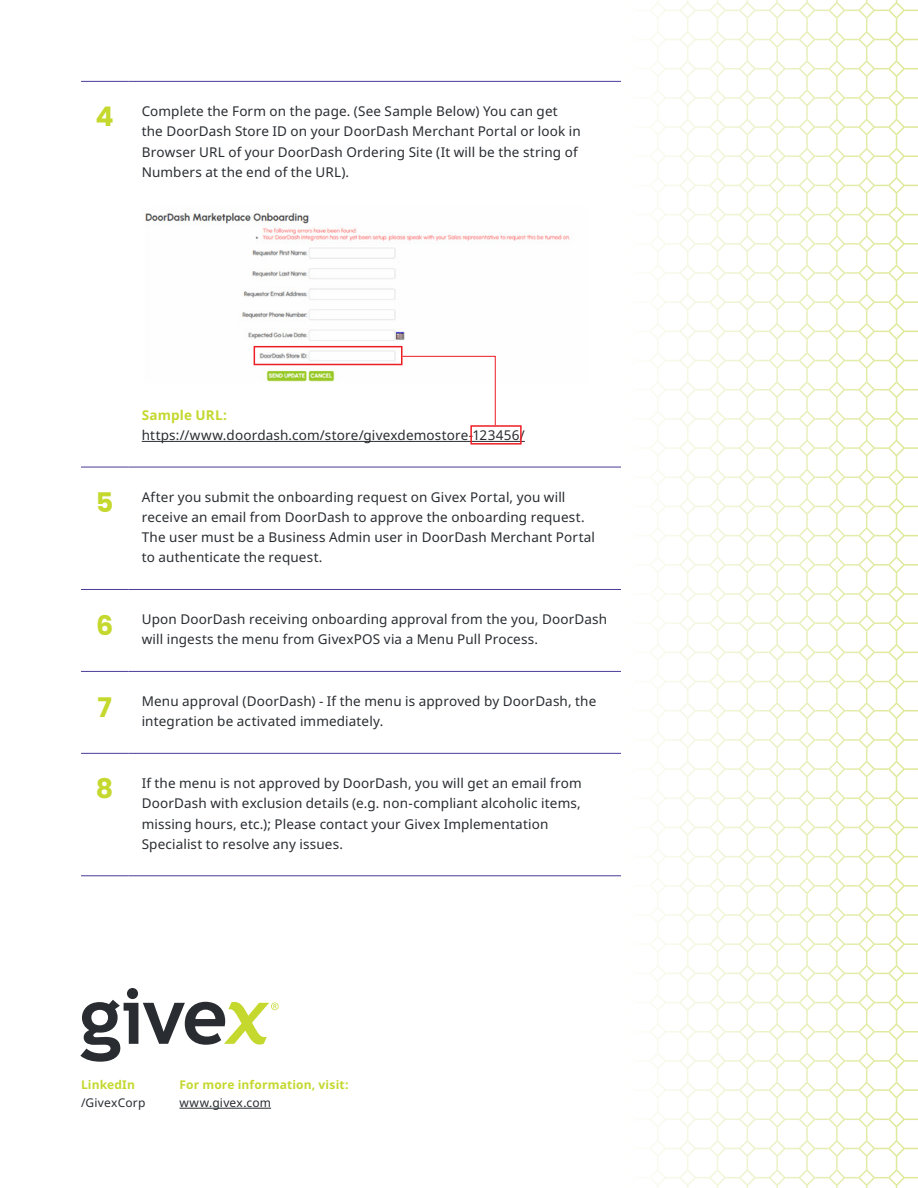
<style>
.page{position:relative;width:918px;height:1188px;background:#fff}
.page>*{position:absolute;margin:0;border:0;box-sizing:border-box;transform-origin:0 0}
.t1{font:13.5px/20.2px "Noto Sans";letter-spacing:.01em;color:#292d31}
.t2{font:700 13.5px "Noto Sans";letter-spacing:.01em;color:#c4d82e}
.t3{font:700 12px "Noto Sans";letter-spacing:.015em;color:#c4d82e}
.t4{font:12px "Noto Sans";letter-spacing:.02em;color:#292d31}
.s1{font-family:"Poppins";font-weight:700;font-size:27px;color:#c4d82e}
</style>
<div class="page">
<svg style="left:619px;top:0;width:299px;height:1188px"></svg>
<svg style="left:80px;top:1000px;width:199px;height:62px"></svg>
<div style="left:127px;top:988px;width:11px;height:11px;background:#292d31;border-radius:50%"></div>
<hr style="left:179px;top:1108px;width:92px;height:1px;background:#292d31">
<hr style="left:81px;top:81px;width:47px;height:1px;background:#493c98">
<hr style="left:128px;top:81px;width:493px;height:1px;background:#493c98">
<hr style="left:81px;top:467px;width:47px;height:1px;background:#493c98">
<hr style="left:128px;top:467px;width:493px;height:1px;background:#493c98">
<hr style="left:81px;top:589px;width:47px;height:1px;background:#493c98">
<hr style="left:128px;top:589px;width:493px;height:1px;background:#493c98">
<hr style="left:81px;top:671px;width:47px;height:1px;background:#493c98">
<hr style="left:128px;top:671px;width:493px;height:1px;background:#493c98">
<hr style="left:81px;top:753px;width:47px;height:1px;background:#493c98">
<hr style="left:128px;top:753px;width:493px;height:1px;background:#493c98">
<hr style="left:81px;top:875px;width:47px;height:1px;background:#493c98">
<hr style="left:128px;top:875px;width:493px;height:1px;background:#493c98">
<hr style="left:142px;top:441px;width:383px;height:1px;background:#292d31">
<img style="left:145px;top:212px;width:425px;height:170px">
<div style="left:254px;top:346px;width:149px;height:19px;border:2px solid #ed1d24"></div>
<div style="left:470px;top:425px;width:52px;height:20px;border:2px solid #ed1d24"></div>
<svg style="left:402px;top:356px;width:94px;height:70px"></svg>
<p class="t1" style="left:142px;top:101px;width:441px;text-indent:-46px"><span class="s1">4</span> Complete the Form on the page. (See Sample Below) You can get the DoorDash Store ID on your DoorDash Merchant Portal or look in Browser URL of your DoorDash Ordering Site (It will be the string of Numbers at the end of the URL).</p>
<p class="t2" style="left:142px;top:405px;width:87px">Sample URL:</p>
<p class="t1" style="left:142px;top:425px;width:385px">https://www.doordash.com/store/givexdemostore-123456/</p>
<p class="t1" style="left:142px;top:487px;width:455px;text-indent:-46px"><span class="s1">5</span> After you submit the onboarding request on Givex Portal, you will receive an email from DoorDash to approve the onboarding request.<br>The user must be a Business Admin user in DoorDash Merchant Portal to authenticate the request.</p>
<p class="t1" style="left:142px;top:609px;width:467px;text-indent:-46px"><span class="s1">6</span> Upon DoorDash receiving onboarding approval from the you, DoorDash will ingests the menu from GivexPOS via a Menu Pull Process.</p>
<p class="t1" style="left:142px;top:691px;width:456px;text-indent:-44px"><span class="s1">7</span> Menu approval (DoorDash) - If the menu is approved by DoorDash, the integration be activated immediately.</p>
<p class="t1" style="left:142px;top:773px;width:442px;text-indent:-46px"><span class="s1">8</span> If the menu is not approved by DoorDash, you will get an email from DoorDash with exclusion details (e.g. non-compliant alcoholic items, missing hours, etc.); Please contact your Givex Implementation Specialist to resolve any issues.</p>
<p class="t3" style="left:81px;top:1076px;width:56px">LinkedIn</p>
<p class="t4" style="left:81px;top:1094px;width:66px">/GivexCorp</p>
<p class="t3" style="left:179px;top:1076px;width:170px">For more information, visit:</p>
<p class="t4" style="left:179px;top:1094px;width:93px">www.givex.com</p>
</div>
